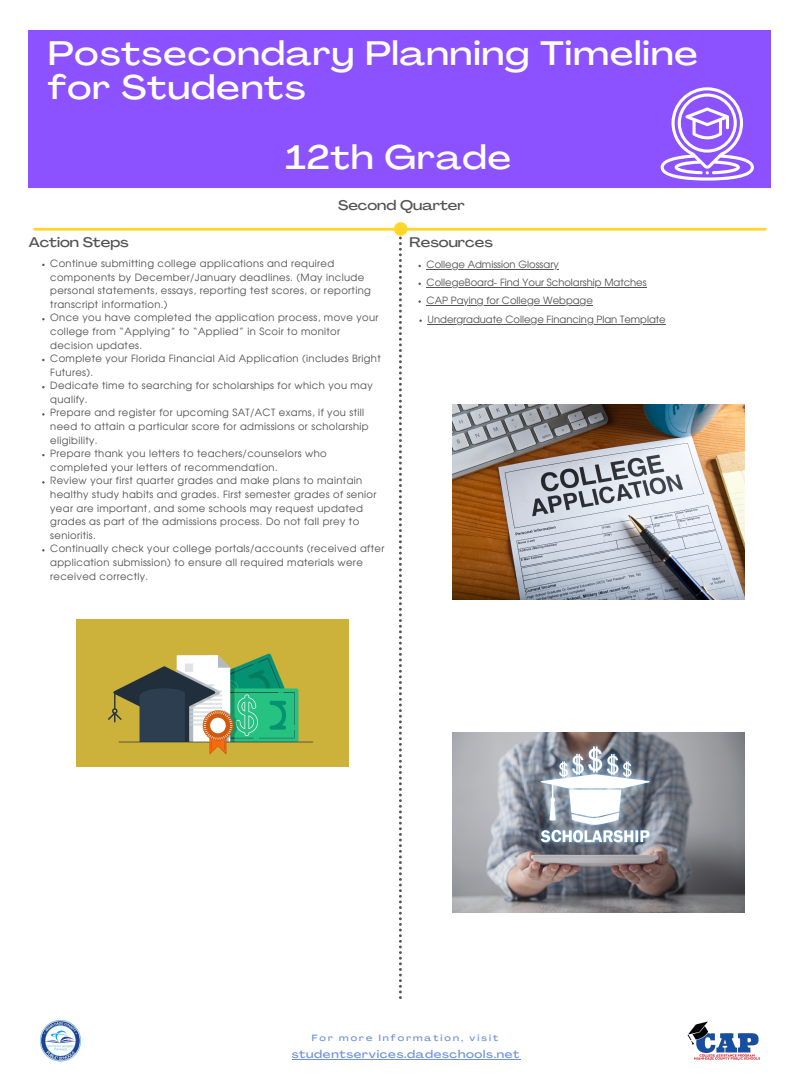
<style>
.page{position:relative;width:810px;height:1080px;background:#fff}
.page>*{position:absolute;margin:0;border:0;box-sizing:border-box;transform-origin:0 0}
.t1{font:500 expanded 33.5px/34.7px "Agrandir";letter-spacing:.035em;color:#fff}
.t2{font:500 expanded 13.75px "Agrandir";color:#545454}
.t3{font:500 expanded 11px "Agrandir";letter-spacing:.065em;color:#6f91dd}
.t4{font:10px/13.6px "Evolventa";letter-spacing:.035em;color:#545454}
.t5{font:10px "Evolventa";color:#545454}
.t6{font:500 expanded 8.94px "Agrandir";letter-spacing:.225em;color:#6f91dd}
</style>
<div class="page">
<div style="left:29px;top:30px;width:742px;height:157px;background:#8c52ff"></div>
<svg style="left:399px;top:236px;width:3px;height:763px"></svg>
<svg style="left:661px;top:87px;width:93px;height:94px"></svg>
<hr style="left:35px;top:228px;width:364px;height:3px;background:#ffd728">
<div style="left:394px;top:222px;width:14px;height:14px;background:#ffd728;border-radius:50%"></div>
<hr style="left:401px;top:228px;width:364px;height:3px;background:#ffd728">
<img style="left:687px;top:1021px;width:73px;height:39px">
<img style="left:40px;top:1020px;width:41px;height:42px">
<img style="left:77px;top:619px;width:272px;height:148px">
<img style="left:452px;top:732px;width:293px;height:181px">
<img style="left:452px;top:405px;width:293px;height:194px">
<hr style="left:292px;top:1059px;width:228px;height:1px;background:#6f91dd">
<hr style="left:427px;top:269px;width:132px;height:1px;background:#545454">
<hr style="left:427px;top:287px;width:220px;height:1px;background:#545454">
<hr style="left:427px;top:305px;width:166px;height:1px;background:#545454">
<hr style="left:428px;top:324px;width:238px;height:1px;background:#545454">
<p class="t1" style="left:48px;top:39px;width:651px">Postsecondary Planning Timeline for Students</p>
<p class="t1" style="left:285px;top:143px;width:227px">12th Grade</p>
<p class="t2" style="left:338px;top:199px;width:128px">Second Quarter</p>
<p class="t2" style="left:29px;top:237px;width:102px">Action Steps</p>
<p class="t2" style="left:410px;top:237px;width:85px">Resources</p>
<p class="t5" style="left:427px;top:260px;width:134px">College Admission Glossary</p>
<p class="t5" style="left:427px;top:278px;width:222px">CollegeBoard- Find Your Scholarship Matches</p>
<p class="t5" style="left:427px;top:296px;width:168px">CAP Paying for College Webpage</p>
<p class="t5" style="left:428px;top:315px;width:240px">Undergraduate College Financing Plan Template</p>
<p class="t4" style="left:50px;top:257px;width:322px">Continue submitting college applications and required components by December/January deadlines. (May include personal statements, essays, reporting test scores, or reporting transcript information.)</p>
<p class="t4" style="left:50px;top:312px;width:330px">Once you have completed the application process, move your college from “Applying” to “Applied” in Scoir to monitor decision updates.</p>
<p class="t4" style="left:50px;top:352px;width:332px">Complete your Florida Financial Aid Application (includes Bright<br>Futures).</p>
<p class="t4" style="left:50px;top:380px;width:324px">Dedicate time to searching for scholarships for which you may qualify.</p>
<p class="t4" style="left:50px;top:407px;width:320px">Prepare and register for upcoming SAT/ACT exams, if you still need to attain a particular score for admissions or scholarship eligibility.</p>
<p class="t4" style="left:50px;top:447px;width:278px">Prepare thank you letters to teachers/counselors who completed your letters of recommendation.</p>
<p class="t4" style="left:50px;top:475px;width:328px">Review your first quarter grades and make plans to maintain healthy study habits and grades. First semester grades of senior year are important, and some schools may request updated grades as part of the admissions process. Do not fall prey to senioritis.</p>
<p class="t4" style="left:50px;top:543px;width:336px">Continually check your college portals/accounts (received after application submission) to ensure all required materials were received correctly.</p>
<p class="t6" style="left:312px;top:1035px;width:188px">For more Information, visit</p>
<p class="t3" style="left:292px;top:1049px;width:229px">studentservices.dadeschools.net</p>
</div>
